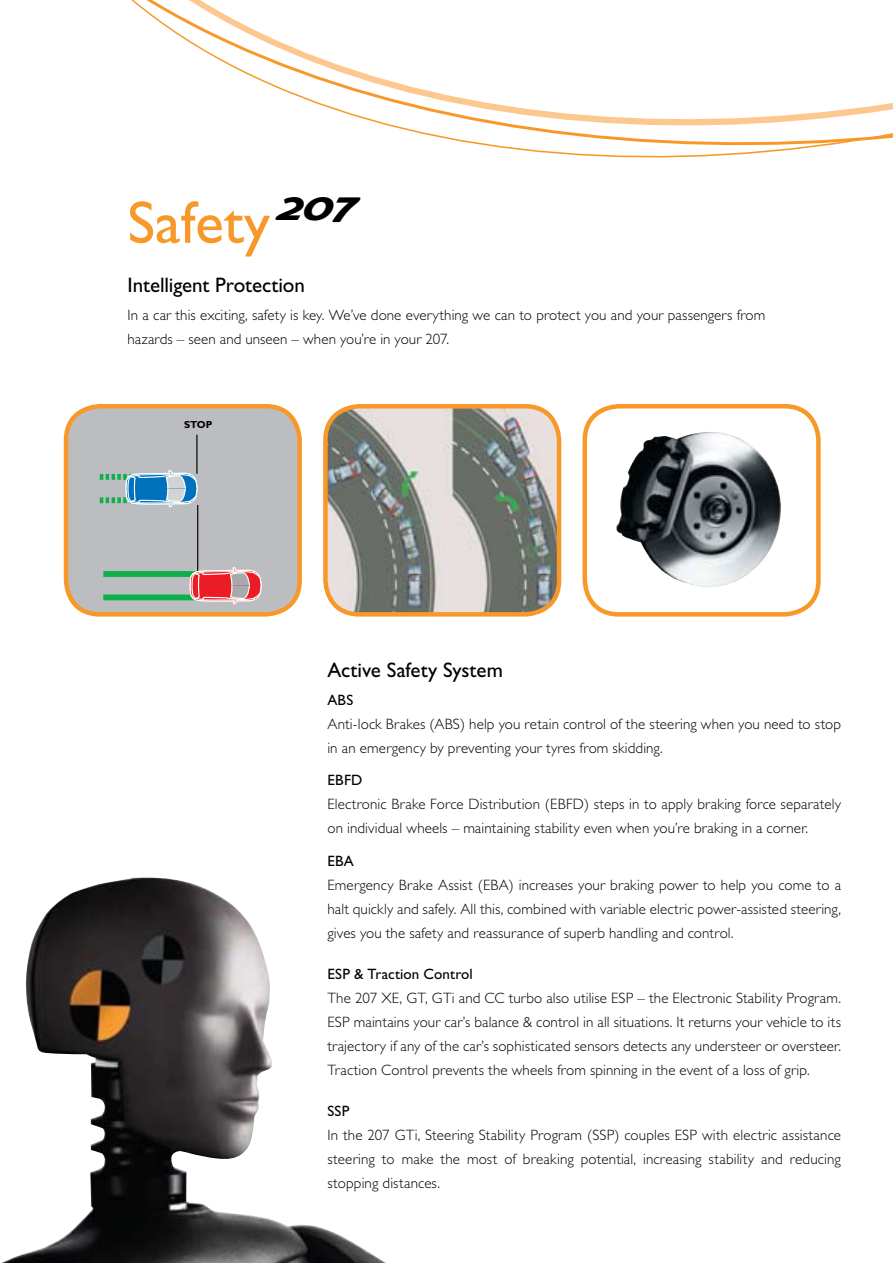
<style>
.page{position:relative;width:893px;height:1263px;background:#fff}
.page>*{position:absolute;margin:0;border:0;box-sizing:border-box;transform-origin:0 0}
.t1{font:60px "Gill Sans";color:#f89828}
.t2{font:21px "Gill Sans";letter-spacing:-.005em;color:#000}
.t3{font:300 15px/24px "Gill Sans";letter-spacing:.01em;color:#000}
.t4{font:15px "Gill Sans";letter-spacing:.015em;color:#000}
.t5{font:700 10.2px "Gill Sans";color:#000}
</style>
<div class="page">
<img style="left:1px;top:877px;width:385px;height:386px">
<svg style="left:131px;top:0;width:762px;height:158px"></svg>
<div style="left:67px;top:406px;width:230px;height:206px;background:#bcbdc0"></div>
<svg style="left:100px;top:470px;width:98px;height:37px;background:#7fafc4"></svg>
<div style="left:103px;top:571px;width:101px;height:6px;background:#0db14b"></div>
<div style="left:103px;top:594px;width:101px;height:6px;background:#0db14b"></div>
<hr style="left:196px;top:435px;width:2px;height:39px;background:#000">
<hr style="left:197px;top:505px;width:1px;height:67px;background:#000">
<svg style="left:189px;top:567px;width:73px;height:37px;background:#da7f83"></svg>
<div style="left:64px;top:404px;width:238px;height:213px;border:4px solid #f89828;border-radius:34px"></div>
<img style="left:328px;top:406px;width:231px;height:206px">
<div style="left:323px;top:404px;width:238px;height:213px;border:4px solid #f89828;border-radius:34px"></div>
<img style="left:616px;top:434px;width:77px;height:107px">
<div style="left:583px;top:404px;width:238px;height:213px;border:4px solid #f89828;border-radius:34px"></div>
<h1 class="t1" style="left:128px;top:188px;width:231px">Safety <sup>207</sup></h1>
<h2 class="t2" style="left:128px;top:273px;width:179px">Intelligent Protection</h2>
<p class="t3" style="left:128px;top:303px;width:639px">In a car this exciting, safety is key. We’ve done everything we can to protect you and your passengers from hazards – seen and unseen – when you’re in your 207.</p>
<p class="t5" style="left:184px;top:419px;width:30px">STOP</p>
<h2 class="t2" style="left:327px;top:657px;width:177px">Active Safety System</h2>
<p class="t4" style="left:327px;top:691px;width:27px">ABS</p>
<p class="t3" style="left:327px;top:712px;width:515px">Anti-lock Brakes (ABS) help you retain control of the steering when you need to stop in an emergency by preventing your tyres from skidding.</p>
<p class="t4" style="left:327px;top:772px;width:37px">EBFD</p>
<p class="t3" style="left:327px;top:792px;width:515px">Electronic Brake Force Distribution (EBFD) steps in to apply braking force separately on individual wheels – maintaining stability even when you’re braking in a corner.</p>
<p class="t4" style="left:327px;top:852px;width:28px">EBA</p>
<p class="t3" style="left:327px;top:873px;width:515px;text-align:justify">Emergency Brake Assist (EBA) increases your braking power to help you come to a halt quickly and safely. All this, combined with variable electric power-assisted steering, gives you the safety and reassurance of superb handling and control.</p>
<p class="t4" style="left:327px;top:965px;width:147px">ESP &amp; Traction Control</p>
<p class="t3" style="left:327px;top:986px;width:515px;text-align:justify">The 207 XE, GT, GTi and CC turbo also utilise ESP – the Electronic Stability Program.<br>ESP maintains your car’s balance &amp; control in all situations. It returns your vehicle to its trajectory if any of the car’s sophisticated sensors detects any understeer or oversteer.<br>Traction Control prevents the wheels from spinning in the event of a loss of grip.</p>
<p class="t4" style="left:327px;top:1102px;width:23px">SSP</p>
<p class="t3" style="left:327px;top:1123px;width:515px;text-align:justify">In the 207 GTi, Steering Stability Program (SSP) couples ESP with electric assistance steering to make the most of breaking potential, increasing stability and reducing stopping distances.</p>
</div>
